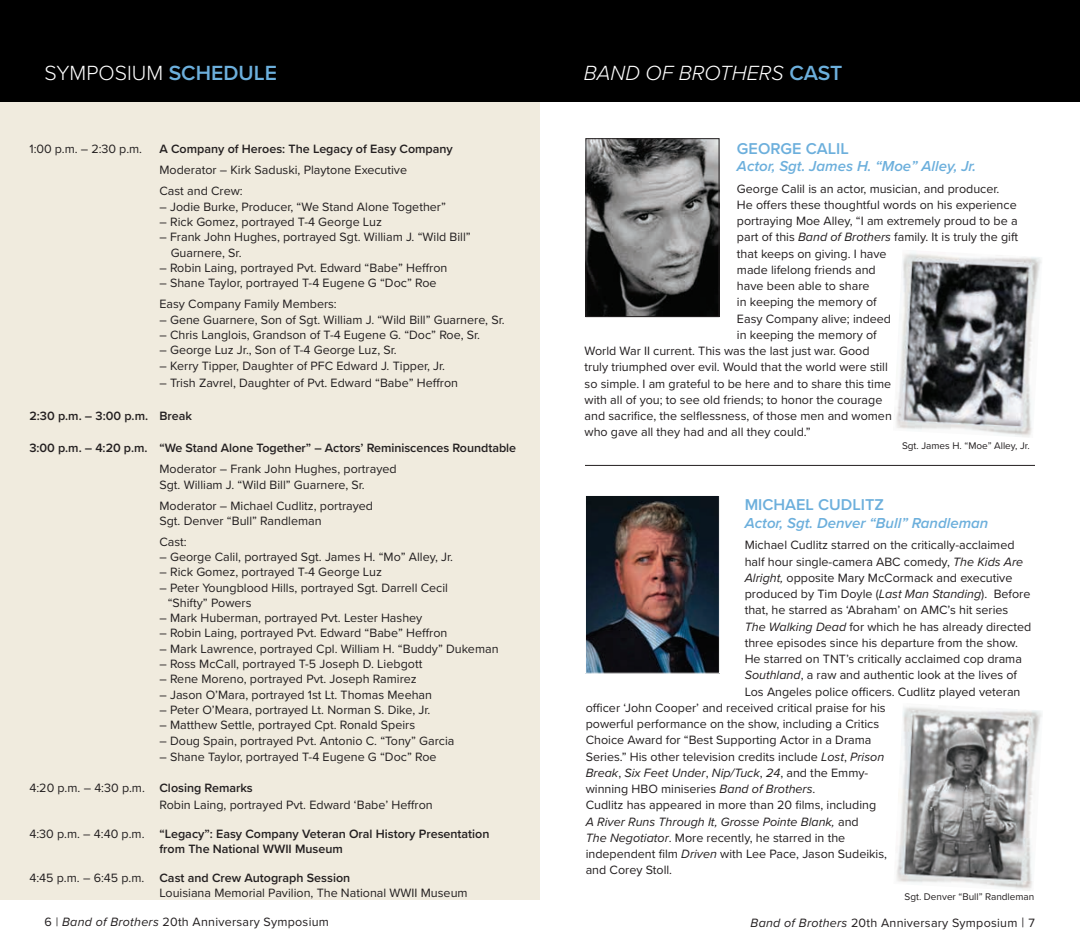
<style>
.page{position:relative;width:1080px;height:945px;background:#fff}
.page>*{position:absolute;margin:0;border:0;box-sizing:border-box;transform-origin:0 0}
.t1{font:italic 300 21.25px "Proxima Nova";color:#fff}
.t2{font:300 21.25px "Proxima Nova";color:#fff}
.t3{font:600 16.25px "Proxima Nova";color:#6cafdc}
.t4{font:italic 600 15px "Proxima Nova";color:#6cafdc}
.t5{font:12.5px/15.2px "Proxima Nova";color:#231f20}
.t6{font:600 12.5px/15.2px "Proxima Nova";color:#231f20}
.t7{font:italic 12.5px "Proxima Nova";color:#231f20}
.t8{font:12.5px "Proxima Nova";letter-spacing:.02em;color:#231f20}
.t9{font:10px "Proxima Nova";color:#231f20}
.s1{font-weight:600;color:#6cafdc}
.s2{font-weight:600;font-style:normal;color:#6cafdc}
.s3{font-weight:600}
.s4{font-weight:400}
.s5{font-style:italic}
.s6{font-style:normal}
.s7{font-size:13.75px}
</style>
<div class="page">
<div style="left:0;top:101px;width:540px;height:799px;background:#f0ebde"></div>
<div style="left:0;top:0;width:1080px;height:101px;background:#000"></div>
<hr style="left:585px;top:465px;width:450px;height:1px;background:#231f20">
<img style="left:587px;top:140px;width:131px;height:175px">
<div style="left:585px;top:138px;width:135px;height:179px;border:1px solid #231f20"></div>
<img style="left:587px;top:497px;width:131px;height:175px">
<div style="left:585px;top:495px;width:135px;height:179px;border:1px solid #fff"></div>
<img style="left:896px;top:707px;width:146px;height:184px">
<img style="left:896px;top:253px;width:146px;height:184px">
<h1 class="t2" style="left:44px;top:57px;width:234px">SYMPOSIUM <span class="s1">SCHEDULE</span></h1>
<h1 class="t1" style="left:584px;top:57px;width:260px">BAND OF BROTHERS <span class="s2">CAST</span></h1>
<p class="t5" style="left:29px;top:140px;width:114px">1:00 p.m. – 2:30 p.m.</p>
<p class="t6" style="left:159px;top:141px;width:295px">A Company of Heroes: The Legacy of Easy Company</p>
<p class="t5" style="left:159px;top:159px;width:249px;line-height:21.2px">Moderator – Kirk Saduski, Playtone Executive<br>Cast and Crew:</p>
<p class="t5" style="left:159px;top:198px;width:288px">– Jodie Burke, Producer, “We Stand Alone Together”</p>
<p class="t5" style="left:159px;top:214px;width:224px">– Rick Gomez, portrayed T-4 George Luz</p>
<p class="t5" style="left:171px;top:229px;width:302px;text-indent:-11px">– Frank John Hughes, portrayed Sgt. William J. “Wild Bill”<br>Guarnere, Sr.</p>
<p class="t5" style="left:159px;top:260px;width:289px">– Robin Laing, portrayed Pvt. Edward “Babe” Heffron</p>
<p class="t5" style="left:159px;top:272px;width:279px;line-height:21.2px">– Shane Taylor, portrayed T-4 Eugene G “Doc” Roe<br>Easy Company Family Members:</p>
<p class="t5" style="left:159px;top:311px;width:347px">– Gene Guarnere, Son of Sgt. William J. “Wild Bill” Guarnere, Sr.</p>
<p class="t5" style="left:159px;top:327px;width:322px">– Chris Langlois, Grandson of T-4 Eugene G. “Doc” Roe, Sr.</p>
<p class="t5" style="left:159px;top:342px;width:239px">– George Luz Jr., Son of T-4 George Luz, Sr.</p>
<p class="t5" style="left:159px;top:357px;width:287px">– Kerry Tipper, Daughter of PFC Edward J. Tipper, Jr.</p>
<p class="t5" style="left:159px;top:375px;width:300px">– Trish Zavrel, Daughter of Pvt. Edward “Babe” Heffron</p>
<p class="t6" style="left:29px;top:408px;width:164px">2:30 p.m. – 3:00 p.m. Break</p>
<p class="t6" style="left:29px;top:440px;width:488px">3:00 p.m. – 4:20 p.m. “We Stand Alone Together” – Actors’ Reminiscences Roundtable</p>
<p class="t5" style="left:159px;top:461px;width:239px">Moderator – Frank John Hughes, portrayed<br>Sgt. William J. “Wild Bill” Guarnere, Sr.</p>
<p class="t5" style="left:159px;top:498px;width:215px">Moderator – Michael Cudlitz, portrayed<br>Sgt. Denver “Bull” Randleman</p>
<p class="t5" style="left:159px;top:533px;width:29px">Cast:</p>
<p class="t5" style="left:159px;top:549px;width:295px">– George Calil, portrayed Sgt. James H. “Mo” Alley, Jr.</p>
<p class="t5" style="left:159px;top:564px;width:224px">– Rick Gomez, portrayed T-4 George Luz</p>
<p class="t5" style="left:168px;top:579px;width:282px;text-indent:-8px">– Peter Youngblood Hills, portrayed Sgt. Darrell Cecil “Shifty” Powers</p>
<p class="t5" style="left:159px;top:610px;width:264px">– Mark Huberman, portrayed Pvt. Lester Hashey</p>
<p class="t5" style="left:159px;top:625px;width:289px">– Robin Laing, portrayed Pvt. Edward “Babe” Heffron</p>
<p class="t5" style="left:159px;top:640px;width:341px">– Mark Lawrence, portrayed Cpl. William H. “Buddy” Dukeman</p>
<p class="t5" style="left:159px;top:656px;width:264px">– Ross McCall, portrayed T-5 Joseph D. Liebgott</p>
<p class="t5" style="left:159px;top:671px;width:259px">– Rene Moreno, portrayed Pvt. Joseph Ramirez</p>
<p class="t5" style="left:159px;top:686px;width:274px">– Jason O’Mara, portrayed 1st Lt. Thomas Meehan</p>
<p class="t5" style="left:159px;top:702px;width:272px">– Peter O’Meara, portrayed Lt. Norman S. Dike, Jr.</p>
<p class="t5" style="left:159px;top:717px;width:257px">– Matthew Settle, portrayed Cpt. Ronald Speirs</p>
<p class="t5" style="left:159px;top:732px;width:296px">– Doug Spain, portrayed Pvt. Antonio C. “Tony” Garcia</p>
<p class="t5" style="left:159px;top:749px;width:279px">– Shane Taylor, portrayed T-4 Eugene G “Doc” Roe</p>
<p class="t5" style="left:159px;top:780px;width:275px;line-height:16.2px;text-indent:-130px">4:20 p.m. – 4:30 p.m. <span class="s3">Closing Remarks<br></span>Robin Laing, portrayed Pvt. Edward ‘Babe’ Heffron</p>
<p class="t6" style="left:159px;top:826px;width:332px;text-indent:-130px"><span class="s4">4:30 p.m. – 4:40 p.m.</span> “Legacy”: Easy Company Veteran Oral History Presentation from The National WWII Museum</p>
<p class="t5" style="left:159px;top:870px;width:310px;text-indent:-130px">4:45 p.m. – 6:45 p.m. <span class="s3">Cast and Crew Autograph Session<br></span>Louisiana Memorial Pavilion, The National WWII Museum</p>
<h2 class="t3" style="left:737px;top:136px;width:113px">GEORGE CALIL</h2>
<p class="t4" style="left:737px;top:155px;width:241px">Actor, Sgt. James H. “Moe” Alley, Jr.</p>
<p class="t5" style="left:737px;top:180px;width:264px">George Calil is an actor, musician, and producer.</p>
<p class="t5" style="left:737px;top:197px;width:281px">He offers these thoughtful words on his experience</p>
<p class="t5" style="left:737px;top:213px;width:282px">portraying Moe Alley, “I am extremely proud to be a</p>
<p class="t5" style="left:737px;top:229px;width:283px">part of this <span class="s5">Band of Brothers</span> family. It is truly the gift</p>
<p class="t5" style="left:737px;top:245px;width:151px">that keeps on giving. I have</p>
<p class="t5" style="left:737px;top:262px;width:140px">made lifelong friends and</p>
<p class="t5" style="left:737px;top:278px;width:134px">have been able to share</p>
<p class="t5" style="left:737px;top:294px;width:141px">in keeping the memory of</p>
<p class="t5" style="left:737px;top:310px;width:156px">Easy Company alive; indeed</p>
<p class="t5" style="left:737px;top:327px;width:141px">in keeping the memory of</p>
<p class="t5" style="left:585px;top:343px;width:287px">World War II current. This was the last just war. Good</p>
<p class="t5" style="left:585px;top:359px;width:305px">truly triumphed over evil. Would that the world were still</p>
<p class="t5" style="left:585px;top:375px;width:308px">so simple. I am grateful to be here and to share this time</p>
<p class="t5" style="left:585px;top:392px;width:299px">with all of you; to see old friends; to honor the courage</p>
<p class="t5" style="left:585px;top:408px;width:309px">and sacrifice, the selflessness, of those men and women</p>
<p class="t5" style="left:585px;top:424px;width:228px">who gave all they had and all they could.”</p>
<p class="t9" style="left:902px;top:438px;width:129px">Sgt. James H. “Moe” Alley, Jr.</p>
<h2 class="t3" style="left:745px;top:493px;width:141px">MICHAEL CUDLITZ</h2>
<p class="t4" style="left:745px;top:512px;width:245px">Actor, Sgt. Denver “Bull” Randleman</p>
<p class="t5" style="left:745px;top:537px;width:271px">Michael Cudlitz starred on the critically-acclaimed</p>
<p class="t5" style="left:745px;top:553px;width:280px">half hour single-camera ABC comedy, <span class="s5">The Kids Are</span></p>
<p class="t5" style="left:745px;top:569px;width:269px"><span class="s5">Alright,</span> opposite Mary McCormack and executive</p>
<p class="t5" style="left:745px;top:586px;width:287px">produced by Tim Doyle (<span class="s5">Last Man Standing</span>). Before</p>
<p class="t5" style="left:745px;top:602px;width:265px">that, he starred as ‘Abraham’ on AMC’s hit series</p>
<p class="t5" style="left:745px;top:618px;width:288px"><span class="s5">The Walking Dead</span> for which he has already directed</p>
<p class="t5" style="left:745px;top:634px;width:275px">three episodes since his departure from the show.</p>
<p class="t5" style="left:745px;top:651px;width:279px">He starred on TNT’s critically acclaimed cop drama</p>
<p class="t5" style="left:745px;top:667px;width:274px"><span class="s5">Southland</span>, a raw and authentic look at the lives of</p>
<p class="t5" style="left:745px;top:683px;width:277px">Los Angeles police officers. Cudlitz played veteran</p>
<p class="t5" style="left:586px;top:700px;width:302px">officer ‘John Cooper’ and received critical praise for his</p>
<p class="t5" style="left:586px;top:716px;width:295px">powerful performance on the show, including a Critics</p>
<p class="t5" style="left:586px;top:732px;width:287px">Choice Award for “Best Supporting Actor in a Drama</p>
<p class="t5" style="left:586px;top:748px;width:300px">Series.” His other television credits include <span class="s5">Lost</span>, <span class="s5">Prison</span></p>
<p class="t7" style="left:586px;top:763px;width:284px">Break<span class="s6">,</span> Six Feet Under<span class="s6">,</span> Nip/Tuck<span class="s6">,</span> 24<span class="s6">, and the Emmy-</span></p>
<p class="t5" style="left:586px;top:781px;width:231px">winning HBO miniseries <span class="s5">Band of Brothers</span>.</p>
<p class="t5" style="left:586px;top:797px;width:292px">Cudlitz has appeared in more than 20 films, including</p>
<p class="t7" style="left:586px;top:812px;width:275px">A River Runs Through It, Grosse Pointe Blank, <span class="s6">and</span></p>
<p class="t5" style="left:586px;top:830px;width:261px"><span class="s5">The Negotiator</span>. More recently, he starred in the</p>
<p class="t5" style="left:586px;top:846px;width:303px">independent film <span class="s5">Driven</span> with Lee Pace, Jason Sudeikis,</p>
<p class="t5" style="left:586px;top:862px;width:88px">and Corey Stoll.</p>
<p class="t9" style="left:905px;top:890px;width:131px">Sgt. Denver “Bull” Randleman</p>
<p class="t8" style="left:45px;top:913px;width:286px">6 | <span class="s5">Band of Brothers</span> 20th Anniversary Symposium</p>
<p class="t8" style="left:751px;top:914px;width:286px"><span class="s5">Band of Brothers</span> 20th Anniversary Symposium <span class="s7">|</span> 7</p>
</div>
